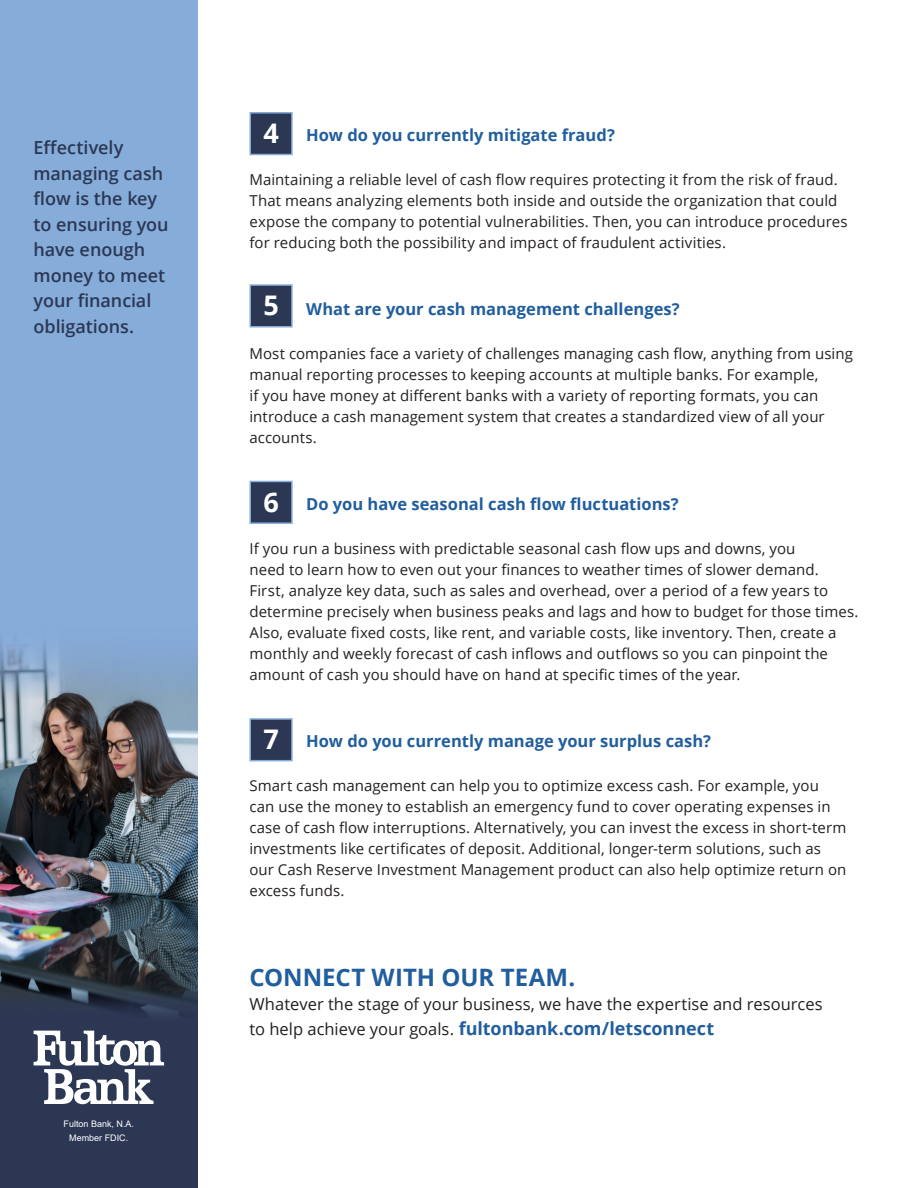
<style>
.page{position:relative;width:918px;height:1188px;background:#fff}
.page>*{position:absolute;margin:0;border:0;box-sizing:border-box;transform-origin:0 0}
.t1{font:700 27px "Open Sans";color:#fff}
.t2{font:700 24px "Open Sans";color:#215e9e}
.t3{font:600 18px/25.5px "Open Sans";letter-spacing:-.005em;color:#2c3754}
.t4{font:700 18px "Open Sans";letter-spacing:-.005em;color:#215e9e}
.t5{font:700 16.5px "Open Sans";color:#215e9e}
.t6{font:16.5px "Open Sans";color:#231f20}
.t7{font:15px/21px "Open Sans";letter-spacing:.005em;color:#231f20}
.t8{font:9px "Arial";color:#fff}
.s1{font-weight:400;font-size:16.5px;color:#231f20}
</style>
<div class="page">
<div style="left:0;top:987px;width:198px;height:201px;background:#2c3754"></div>
<div style="left:0;top:0;width:198px;height:1024px;background:#86acda"></div>
<img style="left:0;top:642px;width:198px;height:377px">
<svg style="left:34px;top:1031px;width:130px;height:73px"></svg>
<div style="left:249px;top:112px;width:44px;height:43px;background:#2c3754;border:2px solid #86acda"></div>
<div style="left:249px;top:284px;width:44px;height:44px;background:#2c3754;border:2px solid #86acda"></div>
<div style="left:249px;top:481px;width:44px;height:43px;background:#2c3754;border:2px solid #86acda"></div>
<div style="left:249px;top:718px;width:44px;height:43px;background:#2c3754;border:2px solid #86acda"></div>
<p class="t3" style="left:34px;top:135px;width:137px">Effectively managing cash flow is the key to ensuring you have enough money to meet your financial obligations.</p>
<p class="t8" style="left:64px;top:1118px;width:72px">Fulton Bank, N.A.</p>
<p class="t8" style="left:69px;top:1131px;width:61px">Member FDIC.</p>
<p class="t1" style="left:263px;top:114px;width:17px">4</p>
<p class="t5" style="left:306px;top:124px;width:310px">How do you currently mitigate fraud?</p>
<p class="t7" style="left:249px;top:168px;width:600px">Maintaining a reliable level of cash flow requires protecting it from the risk of fraud.<br>That means analyzing elements both inside and outside the organization that could expose the company to potential vulnerabilities. Then, you can introduce procedures for reducing both the possibility and impact of fraudulent activities.</p>
<p class="t1" style="left:263px;top:286px;width:17px">5</p>
<p class="t5" style="left:306px;top:298px;width:375px">What are your cash management challenges?</p>
<p class="t7" style="left:249px;top:342px;width:605px">Most companies face a variety of challenges managing cash flow, anything from using manual reporting processes to keeping accounts at multiple banks. For example,<br>if you have money at different banks with a variety of reporting formats, you can introduce a cash management system that creates a standardized view of all your accounts.</p>
<p class="t1" style="left:263px;top:483px;width:17px">6</p>
<p class="t5" style="left:306px;top:493px;width:374px">Do you have seasonal cash flow fluctuations?</p>
<p class="t7" style="left:249px;top:537px;width:610px">If you run a business with predictable seasonal cash flow ups and downs, you<br>need to learn how to even out your finances to weather times of slower demand.<br>First, analyze key data, such as sales and overhead, over a period of a few years to determine precisely when business peaks and lags and how to budget for those times.<br>Also, evaluate fixed costs, like rent, and variable costs, like inventory. Then, create a monthly and weekly forecast of cash inflows and outflows so you can pinpoint the amount of cash you should have on hand at specific times of the year.</p>
<p class="t1" style="left:263px;top:720px;width:17px">7</p>
<p class="t5" style="left:306px;top:730px;width:406px">How do you currently manage your surplus cash?</p>
<p class="t7" style="left:249px;top:774px;width:598px">Smart cash management can help you to optimize excess cash. For example, you can use the money to establish an emergency fund to cover operating expenses in case of cash flow interruptions. Alternatively, you can invest the excess in short-term investments like certificates of deposit. Additional, longer-term solutions, such as our Cash Reserve Investment Management product can also help optimize return on excess funds.</p>
<p class="t2" style="left:249px;top:960px;width:327px">CONNECT WITH OUR TEAM.</p>
<p class="t6" style="left:249px;top:993px;width:575px">Whatever the stage of your business, we have the expertise and resources</p>
<p class="t4" style="left:249px;top:1016px;width:466px"><span class="s1">to help achieve your goals.</span> fultonbank.com/letsconnect</p>
</div>
